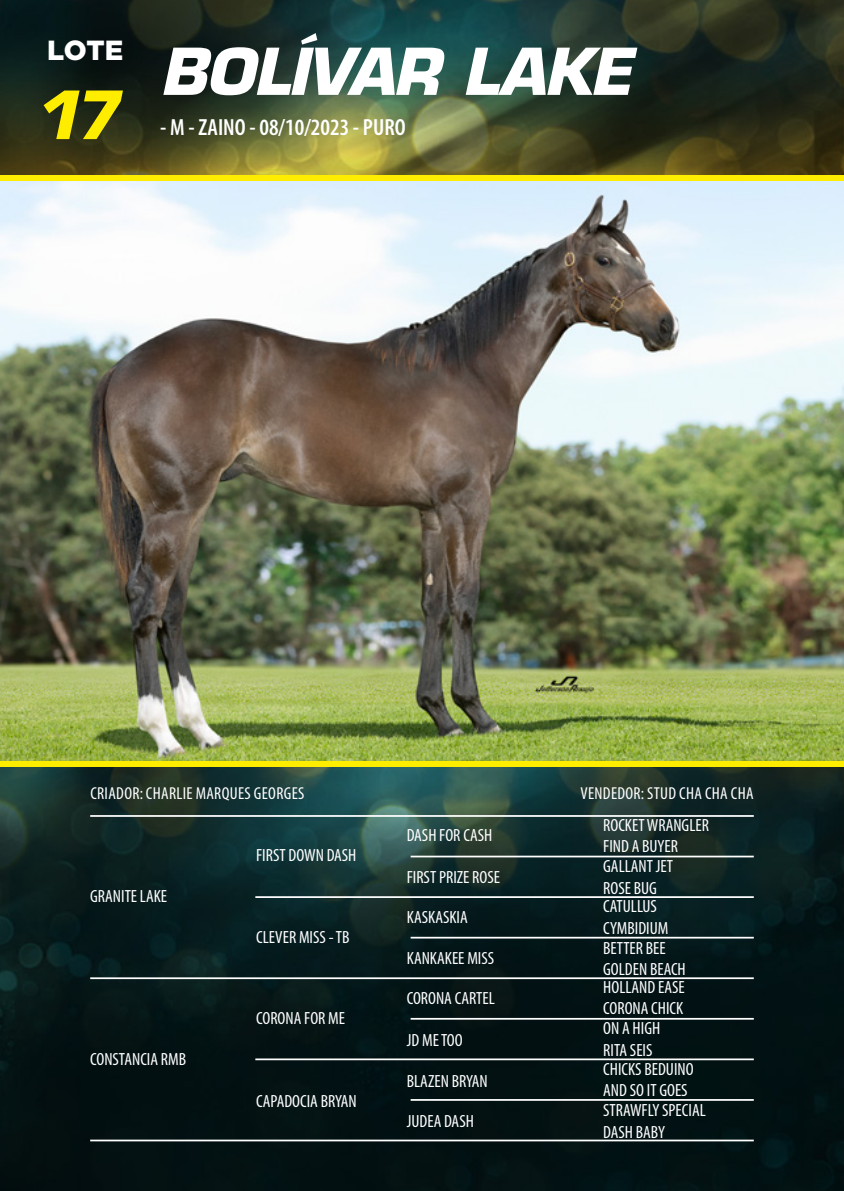
<style>
.page{position:relative;width:844px;height:1191px;background:#fff}
.page>*{position:absolute;margin:0;border:0;box-sizing:border-box;transform-origin:0 0}
.t1{font:italic 700 64.75px "Eurostile";color:#ffed00}
.t2{font:italic 700 63px "Eurostile";letter-spacing:-.025em;color:#fff}
.t3{font:900 27.65px "Gotham";color:#fff}
.t4{font:600 condensed 23.45px "Myriad Pro";color:#fff}
.t5{font:condensed 17.68px "Myriad Pro";color:#fff}
.t6{font:condensed 17.32px "Myriad Pro";letter-spacing:.02em;color:#fff}
</style>
<div class="page">
<img style="left:0;top:0;width:843px;height:1191px">
<hr style="left:90px;top:815px;width:663px;height:2px;background:#fff">
<hr style="left:90px;top:1139px;width:663px;height:2px;background:#fff">
<hr style="left:410px;top:1099px;width:343px;height:1px;background:#fff">
<hr style="left:255px;top:1058px;width:498px;height:2px;background:#fff">
<hr style="left:410px;top:1018px;width:343px;height:1px;background:#fff">
<hr style="left:90px;top:977px;width:663px;height:2px;background:#fff">
<hr style="left:410px;top:936px;width:343px;height:2px;background:#fff">
<hr style="left:255px;top:896px;width:498px;height:2px;background:#fff">
<hr style="left:410px;top:855px;width:343px;height:2px;background:#fff">
<img style="left:0;top:181px;width:843px;height:580px">
<div style="left:0;top:176px;width:843px;height:5px;background:#ffed00"></div>
<div style="left:0;top:761px;width:843px;height:5px;background:#ffed00"></div>
<h3 class="t3" style="left:47px;top:34px;width:77px">LOTE</h3>
<h1 class="t1" style="left:33px;top:75px;width:87px">17</h1>
<h2 class="t2" style="left:159px;top:33px;width:474px">BOLÍVAR LAKE</h2>
<h3 class="t4" style="left:160px;top:113px;width:247px">- M - ZAINO - 08/10/2023 - PURO</h3>
<p class="t6" style="left:90px;top:783px;width:215px">CRIADOR: CHARLIE MARQUES GEORGES</p>
<p class="t6" style="left:580px;top:783px;width:175px">VENDEDOR: STUD CHA CHA CHA</p>
<p class="t5" style="left:90px;top:886px;width:78px">GRANITE LAKE</p>
<p class="t5" style="left:90px;top:1048px;width:97px">CONSTANCIA RMB</p>
<p class="t5" style="left:256px;top:844px;width:102px">FIRST DOWN DASH</p>
<p class="t5" style="left:256px;top:927px;width:95px">CLEVER MISS - TB</p>
<p class="t5" style="left:256px;top:1007px;width:90px">CORONA FOR ME</p>
<p class="t5" style="left:256px;top:1090px;width:102px">CAPADOCIA BRYAN</p>
<p class="t5" style="left:406px;top:824px;width:87px">DASH FOR CASH</p>
<p class="t5" style="left:406px;top:866px;width:95px">FIRST PRIZE ROSE</p>
<p class="t5" style="left:406px;top:906px;width:63px">KASKASKIA</p>
<p class="t5" style="left:406px;top:947px;width:89px">KANKAKEE MISS</p>
<p class="t5" style="left:406px;top:987px;width:89px">CORONA CARTEL</p>
<p class="t5" style="left:406px;top:1029px;width:57px">JD ME TOO</p>
<p class="t5" style="left:406px;top:1070px;width:82px">BLAZEN BRYAN</p>
<p class="t5" style="left:406px;top:1110px;width:69px">JUDEA DASH</p>
<p class="t5" style="left:603px;top:814px;width:107px">ROCKET WRANGLER</p>
<p class="t5" style="left:603px;top:835px;width:76px">FIND A BUYER</p>
<p class="t5" style="left:603px;top:855px;width:71px">GALLANT JET</p>
<p class="t5" style="left:603px;top:877px;width:55px">ROSE BUG</p>
<p class="t5" style="left:603px;top:896px;width:55px">CATULLUS</p>
<p class="t5" style="left:603px;top:917px;width:67px">CYMBIDIUM</p>
<p class="t5" style="left:603px;top:937px;width:64px">BETTER BEE</p>
<p class="t5" style="left:603px;top:958px;width:84px">GOLDEN BEACH</p>
<p class="t5" style="left:603px;top:976px;width:83px">HOLLAND EASE</p>
<p class="t5" style="left:603px;top:997px;width:81px">CORONA CHICK</p>
<p class="t5" style="left:603px;top:1017px;width:58px">ON A HIGH</p>
<p class="t5" style="left:603px;top:1039px;width:51px">RITA SEIS</p>
<p class="t5" style="left:603px;top:1058px;width:92px">CHICKS BEDUINO</p>
<p class="t5" style="left:603px;top:1079px;width:86px">AND SO IT GOES</p>
<p class="t5" style="left:603px;top:1099px;width:104px">STRAWFLY SPECIAL</p>
<p class="t5" style="left:603px;top:1121px;width:63px">DASH BABY</p>
</div>
